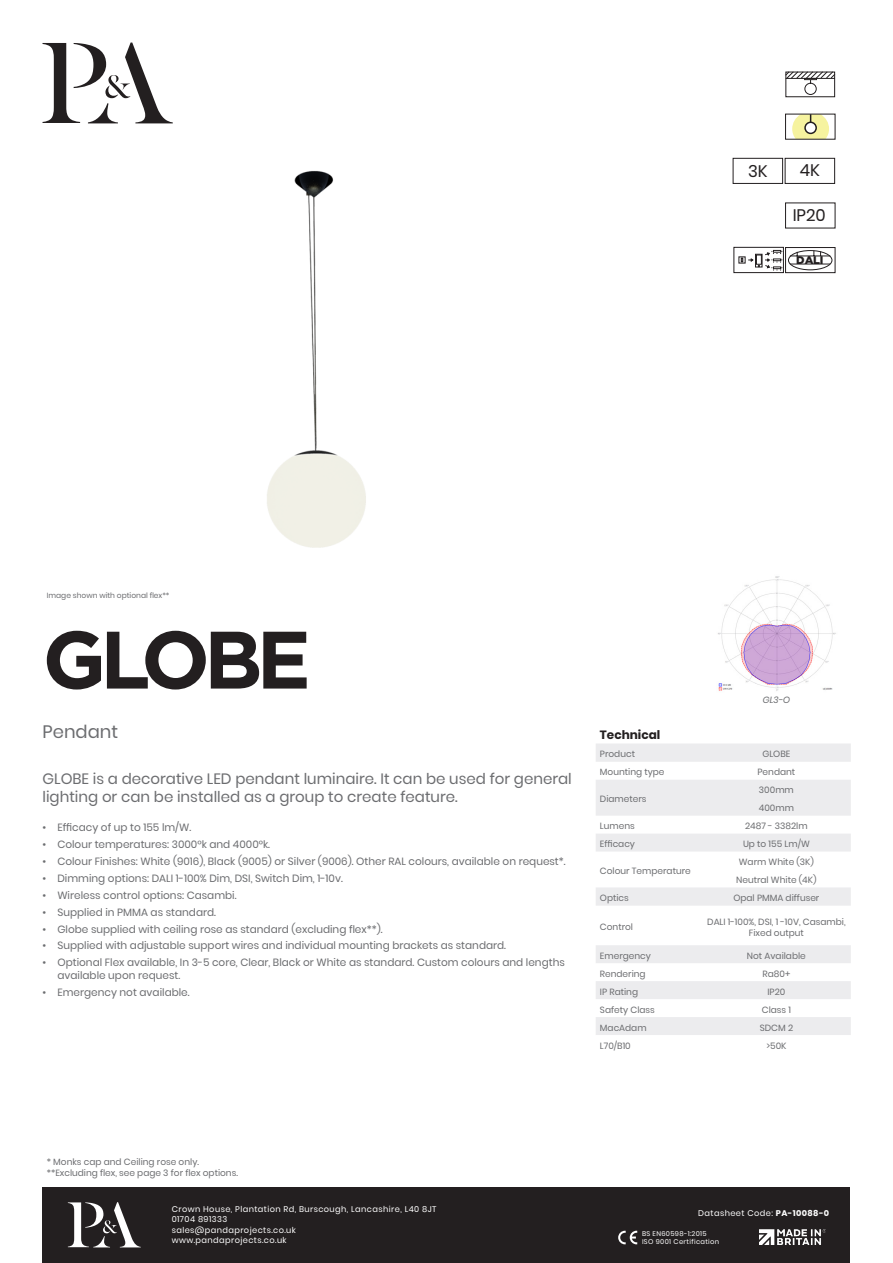
<style>
.page{position:relative;width:893px;height:1263px;background:#fff}
.page>*{position:absolute;margin:0;border:0;box-sizing:border-box;transform-origin:0 0}
.t1{font:700 81.15px "Gotham";letter-spacing:-.075em;color:#231f20}
.t2{font:18px "Poppins";color:#6c6d70}
.t3{font:16.65px "Poppins";color:#231f20}
.t4{font:15px/18px "Poppins";color:#6c6d70}
.t5{font:700 12px "Poppins";color:#231f20}
.t6{font:900 11.1px "Gotham";color:#231f20}
.t7{font:10.5px/12.6px "Poppins";color:#6c6d70}
.t8{font:9px/18px "Poppins";color:#6c6d70}
.t9{font:italic 9px "Poppins";color:#6c6d70}
.t10{font:8.25px/10.5px "Poppins";letter-spacing:.05em;color:#fff}
.t11{font:7.5px "Poppins";color:#6c6d70}
.t12{font:6.75px/8.1px "Poppins";letter-spacing:.05em;color:#fff}
.s1{font-weight:700}
</style>
<div class="page">
<img style="left:718px;top:576px;width:118px;height:115px">
<img style="left:267px;top:170px;width:99px;height:378px">
<div style="left:43px;top:1187px;width:807px;height:76px;background:#231f20"></div>
<svg style="left:618px;top:1231px;width:19px;height:13px"></svg>
<svg style="left:43px;top:43px;width:130px;height:80px"></svg>
<svg style="left:68px;top:1202px;width:73px;height:45px"></svg>
<svg style="left:596px;top:744px;width:255px;height:219px"></svg>
<svg style="left:596px;top:981px;width:255px;height:54px"></svg>
<img style="left:760px;top:1229px;width:65px;height:15px">
<div style="left:733px;top:247px;width:51px;height:26px;border:1px solid #231f20"></div>
<svg style="left:740px;top:247px;width:96px;height:26px"></svg>
<div style="left:733px;top:158px;width:50px;height:26px;border:1px solid #231f20"></div>
<div style="left:785px;top:158px;width:50px;height:26px;border:1px solid #231f20"></div>
<svg style="left:792px;top:114px;width:37px;height:25px"></svg>
<svg style="left:785px;top:71px;width:50px;height:26px"></svg>
<h3 class="t3" style="left:748px;top:161px;width:21px">3K</h3>
<h3 class="t3" style="left:800px;top:160px;width:22px">4K</h3>
<h3 class="t3" style="left:793px;top:205px;width:35px">IP20</h3>
<p class="t6" style="left:796px;top:252px;width:29px">DALI</p>
<p class="t11" style="left:47px;top:591px;width:124px">Image shown with optional flex**</p>
<h1 class="t1" style="left:43px;top:606px;width:270px">GLOBE</h1>
<h2 class="t2" style="left:43px;top:722px;width:77px">Pendant</h2>
<h3 class="t4" style="left:43px;top:770px;width:531px">GLOBE is a decorative LED pendant luminaire. It can be used for general lighting or can be installed as a group to create feature.</h3>
<p class="t7" style="left:43px;top:821px;width:150px">• Efficacy of up to 155 lm/W.</p>
<p class="t7" style="left:43px;top:838px;width:229px">• Colour temperatures: 3000°k and 4000°k.</p>
<p class="t7" style="left:43px;top:855px;width:525px">• Colour Finishes: White (9016), Black (9005) or Silver (9006). Other RAL colours, available on request*.</p>
<p class="t7" style="left:43px;top:872px;width:302px">• Dimming options: DALI 1-100% Dim, DSI, Switch Dim, 1-10v.</p>
<p class="t7" style="left:43px;top:889px;width:196px">• Wireless control options: Casambi.</p>
<p class="t7" style="left:43px;top:906px;width:175px">• Supplied in PMMA as standard.</p>
<p class="t7" style="left:43px;top:923px;width:342px">• Globe supplied with ceiling rose as standard (excluding flex**).</p>
<p class="t7" style="left:43px;top:939px;width:465px">• Supplied with adjustable support wires and individual mounting brackets as standard.</p>
<p class="t7" style="left:57px;top:956px;width:509px;text-indent:-15px">• Optional Flex available, In 3-5 core, Clear, Black or White as standard. Custom colours and lengths available upon request.</p>
<p class="t7" style="left:43px;top:986px;width:149px">• Emergency not available.</p>
<p class="t9" style="left:763px;top:694px;width:29px">GL3-O</p>
<p class="t5" style="left:600px;top:728px;width:62px">Technical</p>
<p class="t8" style="left:600px;top:745px;width:37px">Product</p>
<p class="t8" style="left:762px;top:745px;width:30px">GLOBE</p>
<p class="t8" style="left:600px;top:763px;width:66px">Mounting type</p>
<p class="t8" style="left:757px;top:763px;width:39px">Pendant</p>
<p class="t8" style="left:600px;top:790px;width:48px">Diameters</p>
<p class="t8" style="left:759px;top:781px;width:37px">300mm<br>400mm</p>
<p class="t8" style="left:600px;top:817px;width:36px">Lumens</p>
<p class="t8" style="left:745px;top:817px;width:64px">2487 - 3382lm</p>
<p class="t8" style="left:600px;top:835px;width:37px">Efficacy</p>
<p class="t8" style="left:743px;top:835px;width:68px">Up to 155 Lm/W</p>
<p class="t8" style="left:600px;top:862px;width:92px">Colour Temperature</p>
<p class="t8" style="left:736px;top:853px;width:82px">Warm White (3K)<br>Neutral White (4K)</p>
<p class="t8" style="left:600px;top:889px;width:30px">Optics</p>
<p class="t8" style="left:733px;top:889px;width:88px">Opal PMMA diffuser</p>
<p class="t8" style="left:600px;top:918px;width:35px">Control</p>
<p class="t8" style="left:707px;top:916px;width:140px;line-height:10.8px;text-align:center">DALI 1-100%, DSI, 1 -10V, Casambi,<br>Fixed output</p>
<p class="t8" style="left:600px;top:947px;width:53px">Emergency</p>
<p class="t8" style="left:747px;top:947px;width:60px">Not Available</p>
<p class="t8" style="left:600px;top:965px;width:47px">Rendering</p>
<p class="t8" style="left:763px;top:965px;width:29px">Ra80+</p>
<p class="t8" style="left:600px;top:983px;width:40px">IP Rating</p>
<p class="t8" style="left:767px;top:983px;width:19px">IP20</p>
<p class="t8" style="left:600px;top:1001px;width:56px">Safety Class</p>
<p class="t8" style="left:762px;top:1001px;width:31px">Class 1</p>
<p class="t8" style="left:600px;top:1019px;width:48px">MacAdam</p>
<p class="t8" style="left:760px;top:1019px;width:35px">SDCM 2</p>
<p class="t8" style="left:600px;top:1036px;width:32px">L70/B10</p>
<p class="t8" style="left:766px;top:1036px;width:22px">&gt;50K</p>
<p class="t8" style="left:47px;top:1156px;width:193px;line-height:10.8px">* Monks cap and Ceiling rose only. **Excluding flex, see page 3 for flex options.</p>
<p class="t10" style="left:172px;top:1204px;width:266px">Crown House, Plantation Rd, Burscough, Lancashire, L40 8JT<br>01704 891333<br>sales@pandaprojects.co.uk<br>www.pandaprojects.co.uk</p>
<p class="t10" style="left:698px;top:1207px;width:132px">Datasheet Code: <span class="s1">PA-10088-0</span></p>
<p class="t12" style="left:642px;top:1230px;width:79px">BS EN60598-1:2015<br>ISO 9001 Certification</p>
</div>
